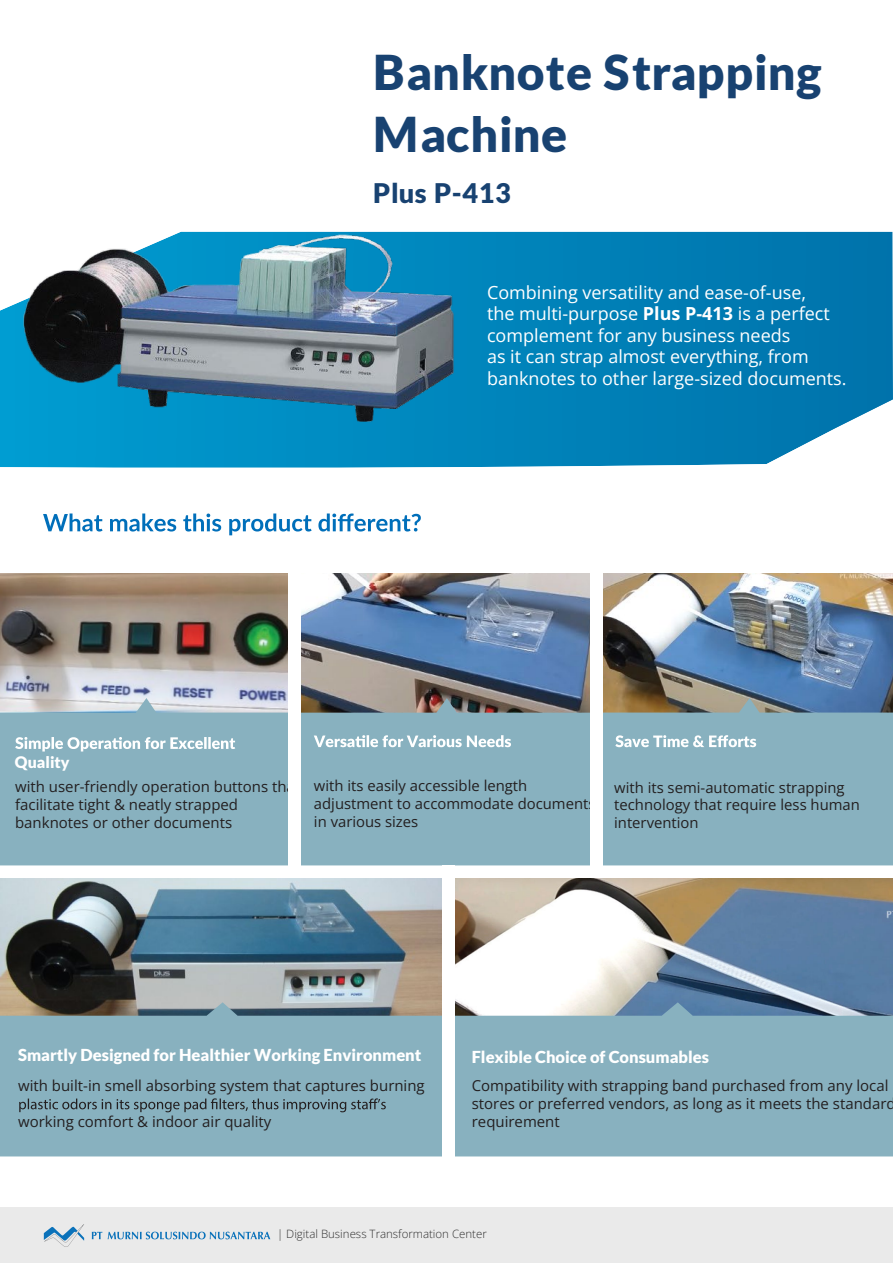
<style>
.page{position:relative;width:893px;height:1263px;background:#fff}
.page>*{position:absolute;margin:0;border:0;box-sizing:border-box;transform-origin:0 0}
.t1{font:900 48px/61.7px "Lato";letter-spacing:.01em;color:#184271}
.t2{font:900 27px "Lato";letter-spacing:.02em;color:#184271}
.t3{font:18px/21.6px "Open Sans";color:#fff}
.t4{font:900 16.5px "Lato";color:#fff}
.t5{font:900 15.9px "Lato";color:#fff}
.t6{font:15px/18px "Open Sans";color:#231f20}
.t7{font:14.85px/17.9px "Open Sans";color:#231f20}
.t8{font:300 11.4px "Open Sans";color:#303030}
.s1{font-weight:700}
</style>
<div class="page">
<svg style="left:0;top:232px;width:893px;height:236px;background:#0c86ba"></svg>
<svg style="left:0;top:232px;width:13px;height:77px"></svg>
<div style="left:0;top:1208px;width:893px;height:55px;background:#eaeaea"></div>
<svg style="left:43px;top:513px;width:378px;height:22px"></svg>
<img style="left:13px;top:231px;width:461px;height:190px">
<img style="left:0;top:573px;width:288px;height:125px">
<svg style="left:0;top:698px;width:288px;height:167px;background:#8fb4c1"></svg>
<svg style="left:15px;top:737px;width:220px;height:14px"></svg>
<img style="left:301px;top:573px;width:289px;height:125px">
<svg style="left:301px;top:698px;width:289px;height:167px;background:#85a9b6"></svg>
<svg style="left:314px;top:735px;width:197px;height:12px"></svg>
<img style="left:603px;top:573px;width:290px;height:125px">
<img style="left:455px;top:878px;width:438px;height:124px">
<svg style="left:455px;top:1002px;width:438px;height:154px;background:#88afbe"></svg>
<svg style="left:603px;top:698px;width:290px;height:167px;background:#86abb8"></svg>
<svg style="left:615px;top:735px;width:141px;height:12px"></svg>
<img style="left:0;top:878px;width:442px;height:124px">
<svg style="left:0;top:1002px;width:442px;height:154px;background:#86abb7"></svg>
<svg style="left:19px;top:1098px;width:367px;height:14px;background:#73939e"></svg>
<svg style="left:92px;top:1232px;width:10px;height:7px"></svg>
<svg style="left:108px;top:1232px;width:162px;height:7px"></svg>
<svg style="left:44px;top:1224px;width:40px;height:23px"></svg>
<h1 class="t1" style="left:373px;top:45px;width:450px">Banknote Strapping<br>Machine</h1>
<h2 class="t2" style="left:373px;top:182px;width:139px">Plus P-413</h2>
<p class="t3" style="left:487px;top:283px;width:361px">Combining versatility and ease-of-use,<br>the multi-purpose <span class="s1">Plus P-413</span> is a perfect complement for any business needs<br>as it can strap almost everything, from banknotes to other large-sized documents.</p>
<p class="t5" style="left:15px;top:756px;width:56px">Quality</p>
<p class="t6" style="left:15px;top:779px;width:287px">with user-friendly operation buttons that facilitate tight &amp; neatly strapped banknotes or other documents</p>
<p class="t7" style="left:314px;top:778px;width:283px">with its easily accessible length adjustment to accommodate documents in various sizes</p>
<p class="t7" style="left:614px;top:780px;width:247px">with its semi-automatic strapping technology that require less human intervention</p>
<p class="t4" style="left:18px;top:1048px;width:405px">Smartly Designed for Healthier Working Environment</p>
<p class="t6" style="left:18px;top:1078px;width:408px">with built-in smell absorbing system that captures burning</p>
<p class="t6" style="left:18px;top:1114px;width:255px">working comfort &amp; indoor air quality</p>
<p class="t4" style="left:472px;top:1050px;width:239px">Flexible Choice of Consumables</p>
<p class="t6" style="left:472px;top:1078px;width:425px">Compatibility with strapping band purchased from any local stores or preferred vendors, as long as it meets the standard requirement</p>
<p class="t8" style="left:277px;top:1229px;width:211px">| Digital Business Transformation Center</p>
</div>
